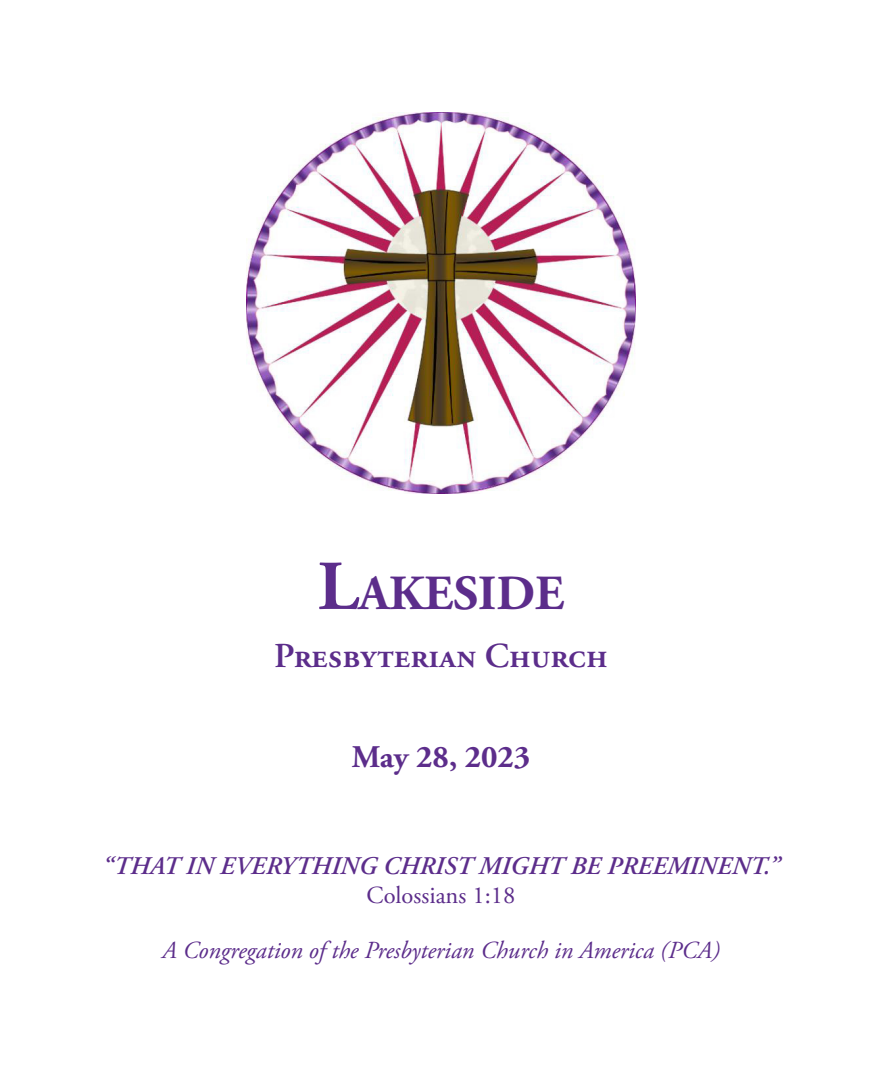
<style>
.page{position:relative;width:882px;height:1071px;background:#fff}
.page>*{position:absolute;margin:0;border:0;box-sizing:border-box;transform-origin:0 0}
.t1{font:700 49px "Adobe Garamond Pro";color:#5c2d8b}
.t2{font:600 35px "Adobe Garamond Pro";color:#5c2d8b}
.t3{font:700 31.5px "Adobe Garamond Pro";color:#5c2d8b}
.t4{font:italic 600 25.38px "Adobe Garamond Pro";color:#5c2d8b}
.t5{font:italic 24.5px "Adobe Garamond Pro";color:#5c2d8b}
.t6{font:24.5px "Adobe Garamond Pro";color:#5c2d8b}
.s1{font-size:70px}
</style>
<div class="page">
<img style="left:246px;top:112px;width:390px;height:381px">
<p class="t1" style="left:318px;top:565px;width:248px"><span class="s1">L</span>AKESIDE</p>
<p class="t2" style="left:274px;top:635px;width:335px">Presbyterian Church</p>
<p class="t3" style="left:352px;top:739px;width:180px">May 28, 2023</p>
<p class="t4" style="left:102px;top:851px;width:679px">“THAT IN EVERYTHING CHRIST MIGHT BE PREEMINENT.”</p>
<p class="t6" style="left:367px;top:880px;width:150px">Colossians 1:18</p>
<p class="t5" style="left:162px;top:935px;width:559px">A Congregation of the Presbyterian Church in America (PCA)</p>
</div>
